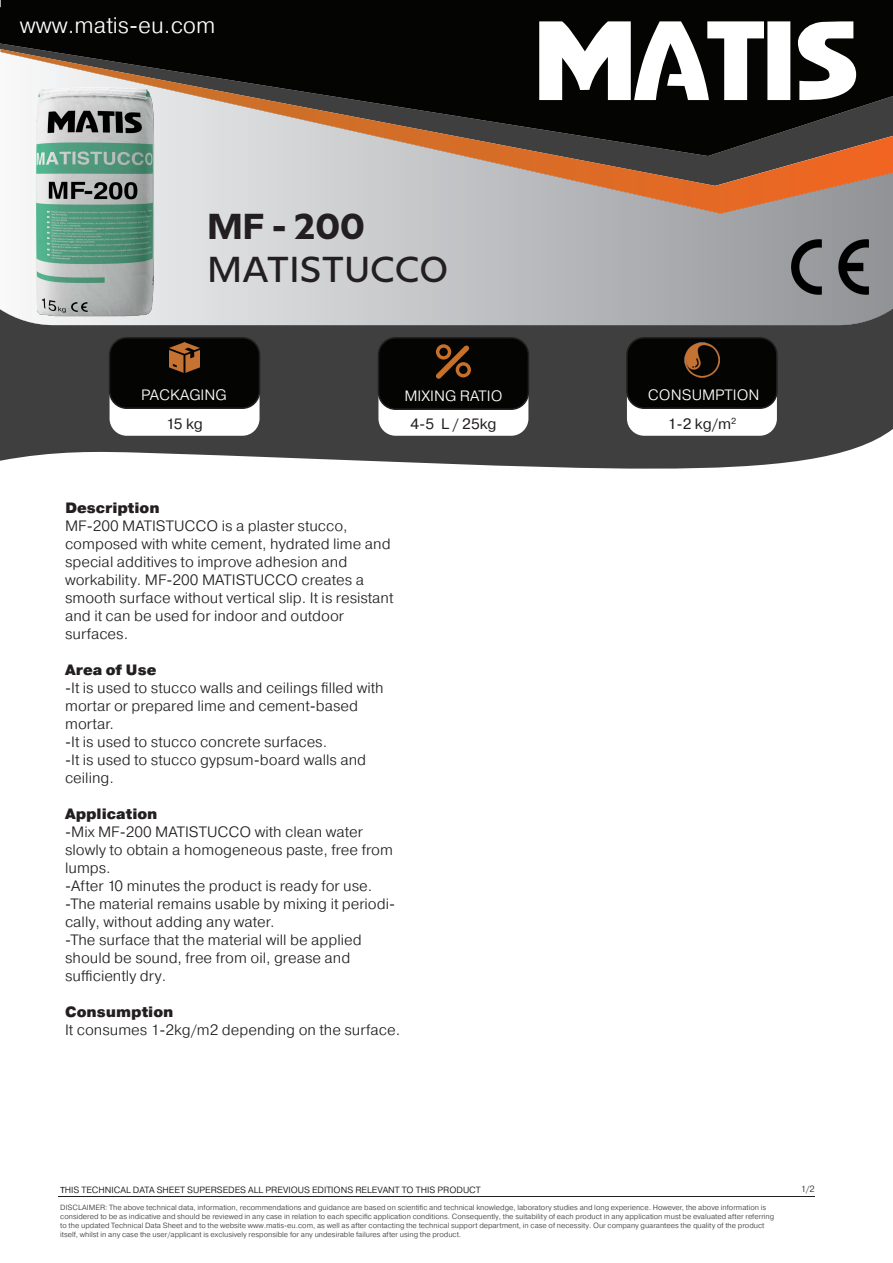
<style>
.page{position:relative;width:893px;height:1263px;background:#fff}
.page>*{position:absolute;margin:0;border:0;box-sizing:border-box;transform-origin:0 0}
.t1{font:500 36px "Milliard";color:#231f20}
.t2{font:700 36px "Milliard";color:#231f20}
.t3{font:300 22.5px "Pragmatica";color:#fff}
.t4{font:300 15px/18px "Pragmatica";color:#231f20}
.t5{font:900 15px "Pragmatica";color:#231f20}
.t6{font:300 15px "Pragmatica";color:#fff}
.t7{font:15px "Pragmatica";color:#231f20}
.t8{font:300 9px "Pragmatica";color:#060705}
.t9{font:300 9px "Pragmatica";color:#231f20}
.t10{font:300 7.5px/9px "Pragmatica";color:#333434}
.s1{font-family:"Myriad Pro";font-weight:400}
</style>
<div class="page">
<div style="left:1px;top:0;width:892px;height:7px;background:#040503"></div>
<svg style="left:0;top:325px;width:893px;height:144px;background:#525252"></svg>
<svg style="left:242px;top:214px;width:651px;height:111px;background:#b7b8bb"></svg>
<div style="left:0;top:7px;width:893px;height:42px;background:#040503"></div>
<div style="left:110px;top:338px;width:150px;height:98px;background:#fff;border-radius:17px"></div>
<div style="left:110px;top:338px;width:150px;height:70px;background:#040503;border-radius:17px"></div>
<div style="left:109px;top:337px;width:151px;height:72px;border:2px solid #231f20;border-radius:17px"></div>
<svg style="left:539px;top:21px;width:317px;height:28px"></svg>
<img style="left:170px;top:347px;width:30px;height:25px">
<div style="left:378px;top:338px;width:150px;height:98px;background:#fff;border-radius:17px"></div>
<div style="left:378px;top:338px;width:150px;height:71px;background:#040503;border-radius:17px"></div>
<div style="left:378px;top:337px;width:151px;height:73px;border:2px solid #231f20;border-radius:17px"></div>
<div style="left:627px;top:338px;width:150px;height:98px;background:#fff;border-radius:17px"></div>
<div style="left:627px;top:338px;width:150px;height:70px;background:#040503;border-radius:17px"></div>
<div style="left:626px;top:337px;width:152px;height:72px;border:2px solid #231f20;border-radius:17px"></div>
<img style="left:684px;top:342px;width:36px;height:36px">
<img style="left:789px;top:238px;width:82px;height:58px">
<hr style="left:58px;top:1196px;width:757px;height:1px;background:#231f20">
<svg style="left:436px;top:344px;width:35px;height:35px"></svg>
<svg style="left:0;top:49px;width:893px;height:165px;background:#76675d"></svg>
<img style="left:0;top:53px;width:242px;height:294px">
<h2 class="t3" style="left:20px;top:11px;width:197px">www.matis-eu.com</h2>
<h1 class="t2" style="left:207px;top:199px;width:159px">MF - 200</h1>
<h1 class="t1" style="left:207px;top:243px;width:242px">MATISTUCCO</h1>
<p class="t6" style="left:141px;top:385px;width:87px">PACKAGING</p>
<p class="t6" style="left:404px;top:386px;width:100px">MIXING RATIO</p>
<p class="t6" style="left:648px;top:385px;width:113px">CONSUMPTION</p>
<p class="t7" style="left:166px;top:414px;width:38px">15 kg</p>
<p class="t7" style="left:668px;top:414px;width:70px">1-2 kg/m<sup>2</sup></p>
<p class="t7" style="left:410px;top:414px;width:88px">4-5 L / 25kg</p>
<p class="t5" style="left:65px;top:498px;width:96px">Description</p>
<p class="t4" style="left:65px;top:517px;width:330px">MF-200 MATISTUCCO is a plaster stucco, composed with white cement, hydrated lime and special additives to improve adhesion and workability. MF-200 MATISTUCCO creates a smooth surface without vertical slip. It is resistant and it can be used for indoor and outdoor surfaces.</p>
<p class="t5" style="left:65px;top:660px;width:93px">Area of Use</p>
<p class="t4" style="left:65px;top:679px;width:320px">-It is used to stucco walls and ceilings filled with mortar or prepared lime and cement-based mortar.<br>-It is used to stucco concrete surfaces.<br>-It is used to stucco gypsum-board walls and ceiling.</p>
<p class="t5" style="left:65px;top:804px;width:94px">Application</p>
<p class="t4" style="left:65px;top:823px;width:332px">-Mix MF-200 MATISTUCCO with clean water slowly to obtain a homogeneous paste, free from lumps.<br>-After 10 minutes the product is ready for use. -The material remains usable by mixing it periodi&shy;cally, without adding any water.<br>-The surface that the material will be applied should be sound, free from oil, grease and sufficiently dry.</p>
<p class="t5" style="left:65px;top:1002px;width:110px">Consumption</p>
<p class="t4" style="left:65px;top:1021px;width:337px">It consumes 1-2kg/m2 depending on the surface.</p>
<p class="t8" style="left:60px;top:1184px;width:422px"><span class="s1">Τ</span>HIS TECHNICAL DATA SHEET SUPERSEDES ALL PREVIOUS EDITIONS RELEVANT TO THIS PRODUCT</p>
<p class="t9" style="left:801px;top:1183px;width:16px">1/2</p>
<p class="t10" style="left:60px;top:1203px;width:715px">DISCLAIMER: The above technical data, information, recommendations and guidance are based on scientific and technical knowledge, laboratory studies and long experience. However, the above information is considered to be as indicative and should be reviewed in any case in relation to each specific application conditions. Consequently, the suitability of each product in any application must be evaluated after referring to the updated Technical Data Sheet and to the website www.matis-eu.com, as well as after contacting the technical support department, in case of necessity. Our company guarantees the quality of the product itself, whilst in any case the user/applicant is exclusively responsible for any undesirable failures after using the product.</p>
</div>
